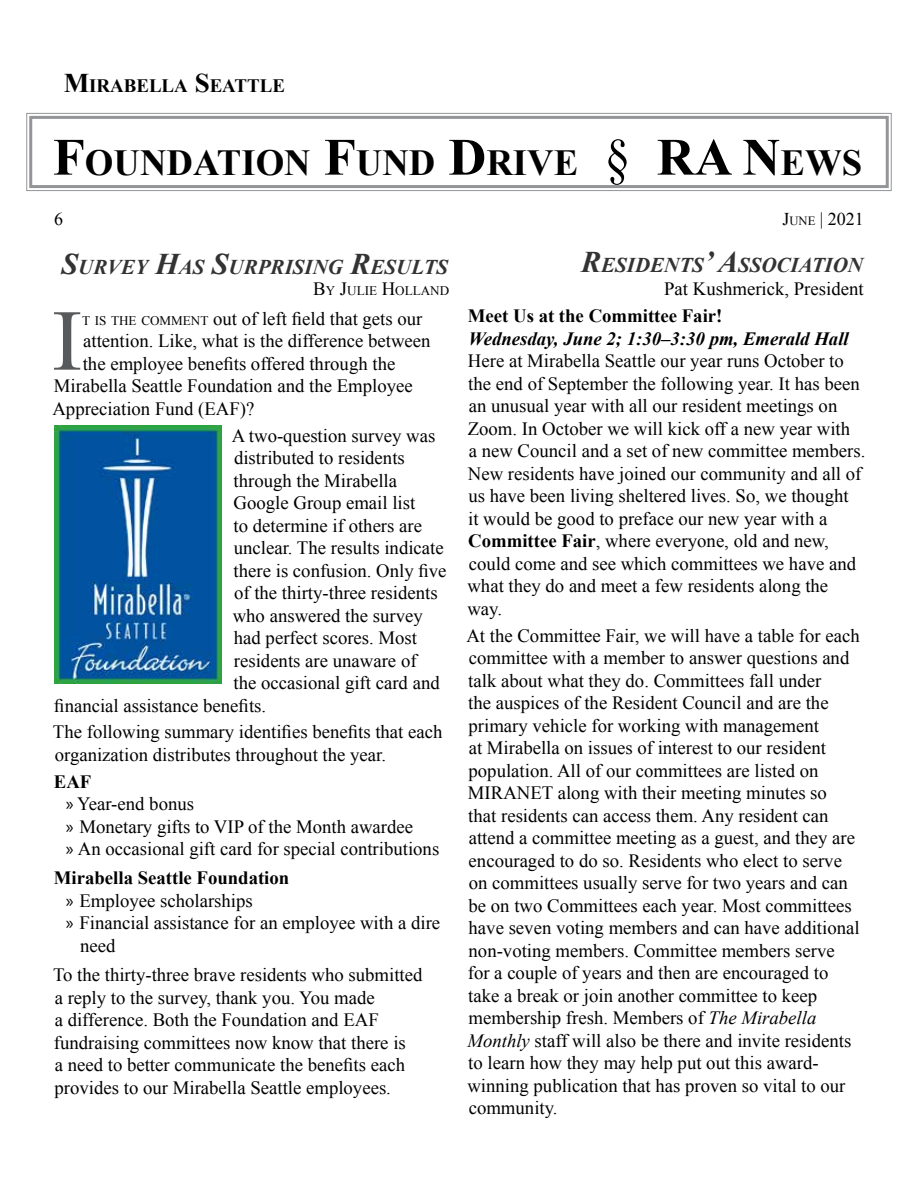
<style>
.page{position:relative;width:918px;height:1188px;background:#fff}
.page>*{position:absolute;margin:0;border:0;box-sizing:border-box;transform-origin:0 0}
.t1{font:86.7px "Baskerville";color:#58595b}
.t2{font:700 36.75px "Times New Roman";color:#000}
.t3{font:italic 700 21px "Times New Roman";color:#333}
.t4{font:700 18.9px "Times New Roman";color:#000}
.t5{font:18.75px/22.5px "Times New Roman";color:#000}
.t6{font:700 18.75px "Times New Roman";color:#000}
.t7{font:italic 700 18.75px "Times New Roman";color:#000}
.t8{font:18px "Times New Roman";color:#000}
.t9{font:13.2px "Times New Roman";color:#000}
.s1{font-size:27px}
.s2{font-size:52.5px}
.s3{font-weight:400;font-size:52.5px}
.s4{font-size:12.6px}
.s5{font-size:30px}
.s6{font-size:18.75px}
.s7{font-size:13.2px}
.s8{font-weight:700}
.s9{font-style:italic}
.s10{font-family:"Myriad Pro"}
</style>
<div class="page">
<svg style="left:26px;top:112px;width:866px;height:79px"></svg>
<div style="left:29px;top:116px;width:860px;height:72px;border:3px solid #939598"></div>
<img style="left:54px;top:426px;width:167px;height:257px">
<p class="t4" style="left:64px;top:72px;width:223px"><span class="s1">M</span>IRABELLA <span class="s1">S</span>EATTLE</p>
<h2 class="t2" style="left:53px;top:137px;width:811px"><span class="s2">F</span>OUNDATION <span class="s2">F</span>UND <span class="s2">D</span>RIVE <span class="s3">§</span> <span class="s2">RA N</span>EWS</h2>
<p class="t8" style="left:54px;top:206px;width:10px">6</p>
<p class="t8" style="left:782px;top:206px;width:83px">J<span class="s4">UNE</span> | 2021</p>
<p class="t3" style="left:62px;top:252px;width:389px"><span class="s5">S</span>URVEY <span class="s5">H</span>AS <span class="s5">S</span>URPRISING <span class="s5">R</span>ESULTS</p>
<p class="t9" style="left:313px;top:282px;width:138px"><span class="s6">B</span>Y <span class="s6">J</span>ULIE <span class="s6">H</span>OLLAND</p>
<h1 class="t1" style="left:52px;top:286px;width:32px">I</h1>
<p class="t5" style="left:82px;top:307px;width:342px"><span class="s7">T IS THE COMMENT</span> out of left field that gets our</p>
<p class="t3" style="left:581px;top:250px;width:283px"><span class="s5">R</span>ESIDENTS<span class="s5">’ A</span>SS OCIATION</p>
<p class="t5" style="left:664px;top:277px;width:201px">Pat Kushmerick, President</p>
<p class="t6" style="left:468px;top:303px;width:256px">Meet Us at the Committee Fair!</p>
<p class="t7" style="left:469px;top:325px;width:382px">Wednesday, June 2; 1:30–3:30 pm, Emerald Hall</p>
<p class="t5" style="left:467px;top:349px;width:400px">Here at Mirabella Seattle our year runs October to the end of September the following year. It has been an unusual year with all our resident meetings on Zoom. In October we will kick off a new year with<br>a new Council and a set of new committee members.<br>New residents have joined our community and all of us have been living sheltered lives. So, we thought<br>it would be good to preface our new year with a <span class="s8">Committee Fair</span>, where everyone, old and new, could come and see which committees we have and what they do and meet a few residents along the way.</p>
<p class="t5" style="left:466px;top:624px;width:395px">At the Committee Fair, we will have a table for each committee with a member to answer questions and talk about what they do. Committees fall under<br>the auspices of the Resident Council and are the primary vehicle for working with management<br>at Mirabella on issues of interest to our resident population. All of our committees are listed on MIRANET along with their meeting minutes so<br>that residents can access them. Any resident can attend a committee meeting as a guest, and they are encouraged to do so. Residents who elect to serve on committees usually serve for two years and can be on two Committees each year. Most committees have seven voting members and can have additional non-voting members. Committee members serve<br>for a couple of years and then are encouraged to take a break or join another committee to keep membership fresh. Members of <span class="s9">The Mirabella Monthly</span> staff will also be there and invite residents to learn how they may help put out this award&shy;winning publication that has proven so vital to our community.</p>
<p class="t5" style="left:83px;top:329px;width:349px">attention. Like, what is the difference between</p>
<p class="t5" style="left:83px;top:352px;width:314px">the employee benefits offered through the</p>
<p class="t5" style="left:54px;top:374px;width:360px">Mirabella Seattle Foundation and the Employee</p>
<p class="t5" style="left:52px;top:397px;width:204px">Appreciation Fund (EAF)?</p>
<p class="t5" style="left:232px;top:424px;width:205px">A two-question survey was</p>
<p class="t5" style="left:234px;top:446px;width:172px">distributed to residents</p>
<p class="t5" style="left:234px;top:469px;width:165px">through the Mirabella</p>
<p class="t5" style="left:234px;top:491px;width:183px">Google Group email list</p>
<p class="t5" style="left:234px;top:514px;width:190px">to determine if others are</p>
<p class="t5" style="left:234px;top:536px;width:212px">unclear. The results indicate</p>
<p class="t5" style="left:234px;top:559px;width:215px">there is confusion. Only five</p>
<p class="t5" style="left:234px;top:581px;width:205px">of the thirty-three residents</p>
<p class="t5" style="left:233px;top:604px;width:192px">who answered the survey</p>
<p class="t5" style="left:234px;top:626px;width:185px">had perfect scores. Most</p>
<p class="t5" style="left:234px;top:649px;width:184px">residents are unaware of</p>
<p class="t5" style="left:234px;top:671px;width:208px">the occasional gift card and</p>
<p class="t5" style="left:54px;top:694px;width:213px">financial assistance benefits.</p>
<p class="t5" style="left:53px;top:721px;width:391px">The following summary identifies benefits that each organization distributes throughout the year.</p>
<p class="t5" style="left:66px;top:770px;width:375px;text-indent:-12px"><span class="s8">EAF<br></span><span class="s10">»</span> Year-end bonus<br><span class="s10">»</span> Monetary gifts to VIP of the Month awardee<br><span class="s10">»</span> An occasional gift card for special contributions</p>
<p class="t6" style="left:54px;top:865px;width:237px">Mirabella Seattle Foundation</p>
<p class="t5" style="left:66px;top:889px;width:188px"><span class="s10">»</span> Employee scholarships</p>
<p class="t5" style="left:66px;top:912px;width:376px"><span class="s10">»</span> Financial assistance for an employee with a dire</p>
<p class="t5" style="left:80px;top:934px;width:37px">need</p>
<p class="t5" style="left:53px;top:963px;width:371px">To the thirty-three brave residents who submitted a reply to the survey, thank you. You made<br>a difference. Both the Foundation and EAF fundraising committees now know that there is<br>a need to better communicate the benefits each provides to our Mirabella Seattle employees.</p>
</div>
